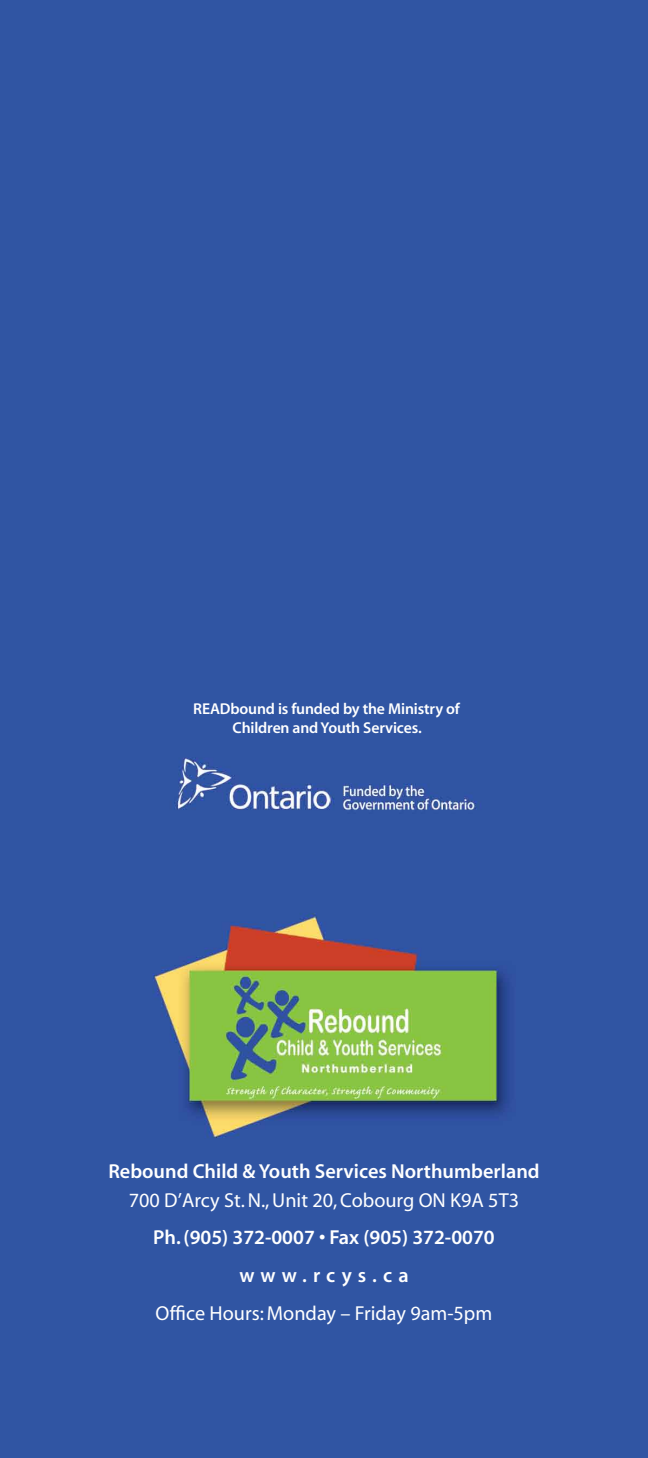
<style>
.page{position:relative;width:648px;height:1458px;background:#3055a3}
.page>*{position:absolute;margin:0;border:0;box-sizing:border-box;transform-origin:0 0}
.t1{font:20.25px/37.8px "Myriad MM 565 600";color:#fff;text-align:center}
.t2{font:20.25px "Myriad MM 400 600";color:#fff}
.t3{font:15.75px/18.9px "Myriad MM 565 600";letter-spacing:-.01em;color:#fff;text-align:center}
</style>
<div class="page">
<p class="t3" style="left:193px;top:700px;width:268px">READbound is funded by the Ministry of<br>Children and Youth Services.</p>
<p class="t1" style="left:108px;top:1153px;width:433px">Rebound Child &amp; Youth Services Northumberland</p>
<p class="t2" style="left:129px;top:1190px;width:392px">700 D’Arcy St. N., Unit 20, Cobourg ON K9A 5T3</p>
<p class="t1" style="left:153px;top:1220px;width:343px">Ph. (905) 372-0007 • Fax (905) 372-0070 www.rcys.ca</p>
<p class="t2" style="left:155px;top:1304px;width:338px">Office Hours: Monday – Friday 9am-5pm</p>
</div>
